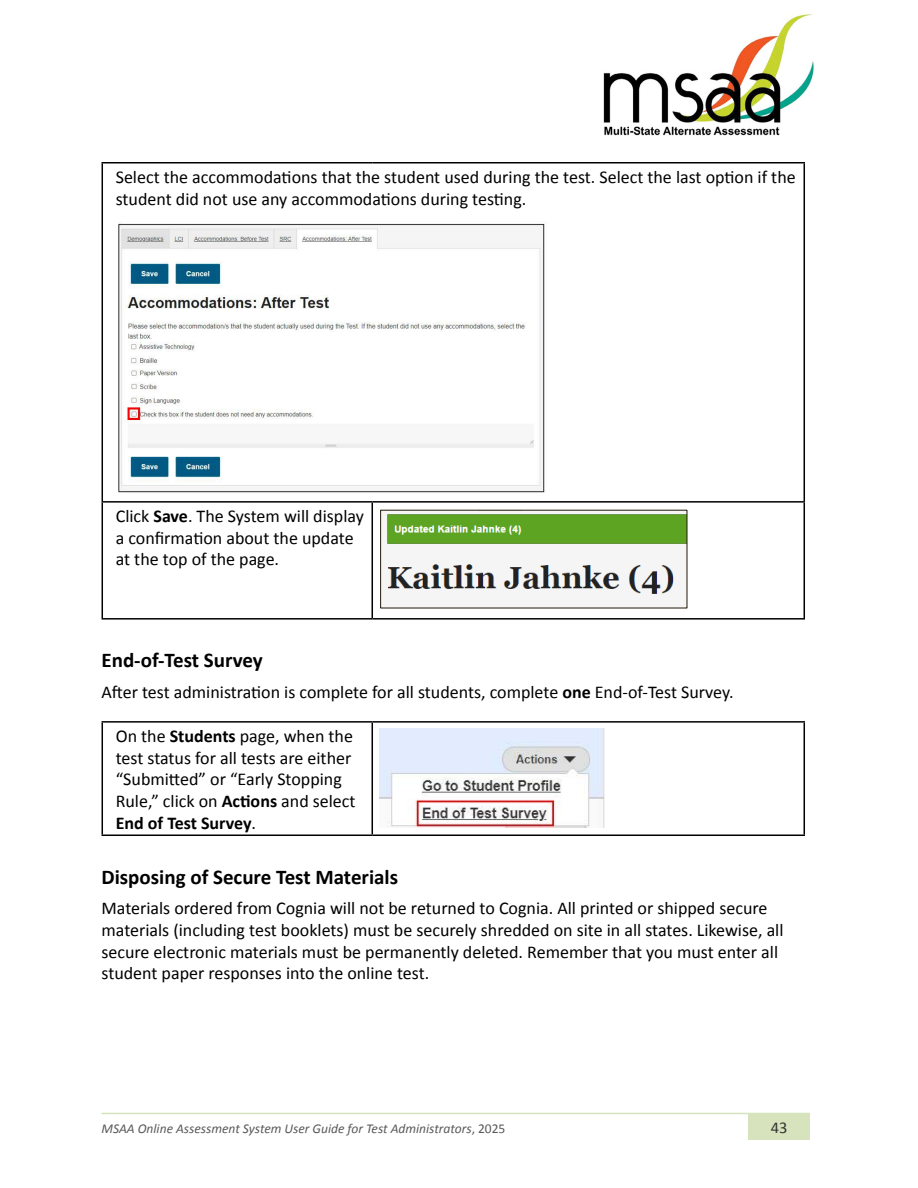
<style>
.page{position:relative;width:918px;height:1188px;background:#fff}
.page>*{position:absolute;margin:0;border:0;box-sizing:border-box;transform-origin:0 0}
.Heading_2{font:700 21px "Calibri";color:#000}
.Text_NoIndent{font:18px/21.6px "Calibri";color:#000}
.Table_Text{font:18px/21.6px "Calibri";color:#000}
.t1{font:16.5px "Calibri";color:#333}
.t2{font:italic 13.5px "Calibri";color:#58595b}
.s1{font-weight:700}
.s2{font-style:normal}
</style>
<div class="page">
<div style="left:748px;top:1113px;width:62px;height:27px;background:#d6e3bc"></div>
<hr style="left:102px;top:1113px;width:708px;height:1px;background:#d6e3bc">
<img style="left:603px;top:13px;width:211px;height:123px">
<hr style="left:102px;top:162px;width:270px;height:2px;background:#000">
<hr style="left:102px;top:163px;width:1px;height:338px;background:#000">
<hr style="left:372px;top:162px;width:433px;height:2px;background:#000">
<hr style="left:804px;top:163px;width:1px;height:338px;background:#000">
<hr style="left:102px;top:501px;width:270px;height:2px;background:#000">
<hr style="left:102px;top:503px;width:1px;height:115px;background:#000">
<hr style="left:372px;top:501px;width:433px;height:2px;background:#000">
<hr style="left:372px;top:503px;width:1px;height:115px;background:#000">
<hr style="left:804px;top:503px;width:1px;height:115px;background:#000">
<hr style="left:102px;top:618px;width:270px;height:2px;background:#000">
<hr style="left:372px;top:618px;width:433px;height:2px;background:#000">
<img style="left:118px;top:223px;width:427px;height:270px">
<img style="left:387px;top:514px;width:298px;height:80px">
<hr style="left:102px;top:721px;width:270px;height:2px;background:#000">
<hr style="left:102px;top:723px;width:1px;height:112px;background:#000">
<hr style="left:372px;top:721px;width:433px;height:2px;background:#000">
<hr style="left:372px;top:723px;width:1px;height:112px;background:#000">
<hr style="left:804px;top:723px;width:1px;height:112px;background:#000">
<hr style="left:102px;top:835px;width:270px;height:1px;background:#000">
<hr style="left:372px;top:835px;width:433px;height:1px;background:#000">
<img style="left:379px;top:729px;width:226px;height:99px">
<p class="Table_Text" style="left:116px;top:166px;width:681px">Select the accommodations that the student used during the test. Select the last option if the student did not use any accommodations during testing.</p>
<p class="Table_Text" style="left:116px;top:505px;width:250px">Click <span class="s1">Save</span>. The System will display a confirmation about the update at the top of the page.</p>
<p class="Heading_2" style="left:102px;top:647px;width:163px">End-of-Test Survey</p>
<p class="Text_NoIndent" style="left:102px;top:681px;width:634px">After test administration is complete for all students, complete <span class="s1">one</span> End-of-Test Survey.</p>
<p class="Table_Text" style="left:116px;top:725px;width:241px">On the <span class="s1">Students</span> page, when the test status for all tests are either “Submitted” or “Early Stopping<br>Rule,” click on <span class="s1">Actions</span> and select<br><span class="s1">End of Test Survey</span>.</p>
<p class="Heading_2" style="left:102px;top:863px;width:298px">Disposing of Secure Test Materials</p>
<p class="Text_NoIndent" style="left:102px;top:898px;width:684px">Materials ordered from Cognia will not be returned to Cognia. All printed or shipped secure materials (including test booklets) must be securely shredded on site in all states. Likewise, all secure electronic materials must be permanently deleted. Remember that you must enter all student paper responses into the online test.</p>
<p class="t2" style="left:102px;top:1120px;width:405px">MSAA Online Assessment System User Guide for Test Administrators<span class="s2">, 2025</span></p>
<p class="t1" style="left:771px;top:1117px;width:18px">43</p>
</div>
